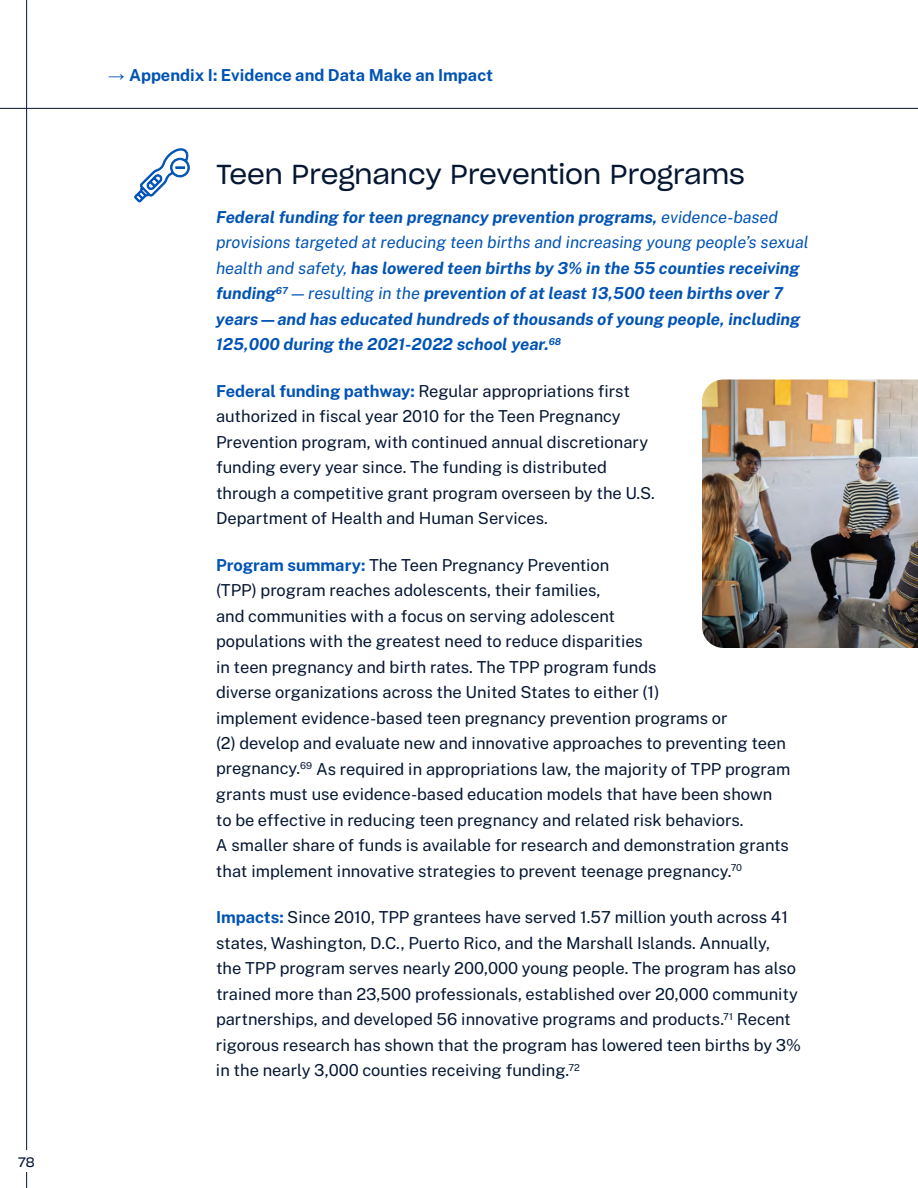
<style>
.page{position:relative;width:918px;height:1188px;background:#fff}
.page>*{position:absolute;margin:0;border:0;box-sizing:border-box;transform-origin:0 0}
.t1{font:27px "Sharp Grotesk Book 20";letter-spacing:-.005em;color:#051632}
.t2{font:16.5px/25.5px "Public Sans";color:#051632}
.t3{font:italic 700 16.5px/25.5px "Public Sans";color:#0053b4}
.t4{font:700 16.5px "Public Sans";color:#0053b4}
.t5{font:13.5px "Sharp Grotesk Book 20";color:#051632}
.s1{font-family:"Arial"}
.s2{font-weight:400}
.s3{font-style:normal}
.s4{font-weight:700;color:#0053b4}
</style>
<div class="page">
<hr style="left:0;top:108px;width:918px;height:1px;background:#051632">
<hr style="left:26px;top:0;width:1px;height:1188px;background:#051632">
<div style="left:0;top:1150px;width:53px;height:22px;background:#fff"></div>
<img style="left:702px;top:380px;width:216px;height:268px">
<svg style="left:134px;top:148px;width:56px;height:54px"></svg>
<p class="t5" style="left:18px;top:1151px;width:18px">78</p>
<p class="t4" style="left:108px;top:63px;width:386px"><span class="s1">→</span> Appendix I: Evidence and Data Make an Impact</p>
<h1 class="t1" style="left:216px;top:152px;width:530px">Teen Pregnancy Prevention Programs</h1>
<p class="t3" style="left:216px;top:203px;width:594px">Federal funding for teen pregnancy prevention programs, <span class="s2">evidence-based provisions targeted at reducing teen births and increasing young people’s sexual health and safety,</span> has lowered teen births by 3% in the 55 counties receiving funding<sup>67</sup> <span class="s2">— resulting in the</span> prevention of at least 13,500 teen births over 7 years<span class="s3">—</span>and has educated hundreds of thousands of young people, including 125,000 during the 2021-2022 school year.<sup>68</sup></p>
<p class="t2" style="left:216px;top:377px;width:440px"><span class="s4">Federal funding pathway:</span> Regular appropriations first authorized in fiscal year 2010 for the Teen Pregnancy Prevention program, with continued annual discretionary funding every year since. The funding is distributed through a competitive grant program overseen by the U.S.<br>Department of Health and Human Services.</p>
<p class="t2" style="left:216px;top:551px;width:576px"><span class="s4">Program summary:</span> The Teen Pregnancy Prevention<br>(TPP) program reaches adolescents, their families,<br>and communities with a focus on serving adolescent<br>populations with the greatest need to reduce disparities<br>in teen pregnancy and birth rates. The TPP program funds<br>diverse organizations across the United States to either (1)<br>implement evidence-based teen pregnancy prevention programs or<br>(2) develop and evaluate new and innovative approaches to preventing teen pregnancy.<sup>69</sup> As required in appropriations law, the majority of TPP program grants must use evidence-based education models that have been shown to be effective in reducing teen pregnancy and related risk behaviors.<br>A smaller share of funds is available for research and demonstration grants that implement innovative strategies to prevent teenage pregnancy.<sup>70</sup></p>
<p class="t2" style="left:216px;top:903px;width:587px"><span class="s4">Impacts:</span> Since 2010, TPP grantees have served 1.57 million youth across 41 states, Washington, D.C., Puerto Rico, and the Marshall Islands. Annually,<br>the TPP program serves nearly 200,000 young people. The program has also trained more than 23,500 professionals, established over 20,000 community partnerships, and developed 56 innovative programs and products.<sup>71</sup> Recent rigorous research has shown that the program has lowered teen births by 3% in the nearly 3,000 counties receiving funding.<sup>72</sup></p>
</div>
